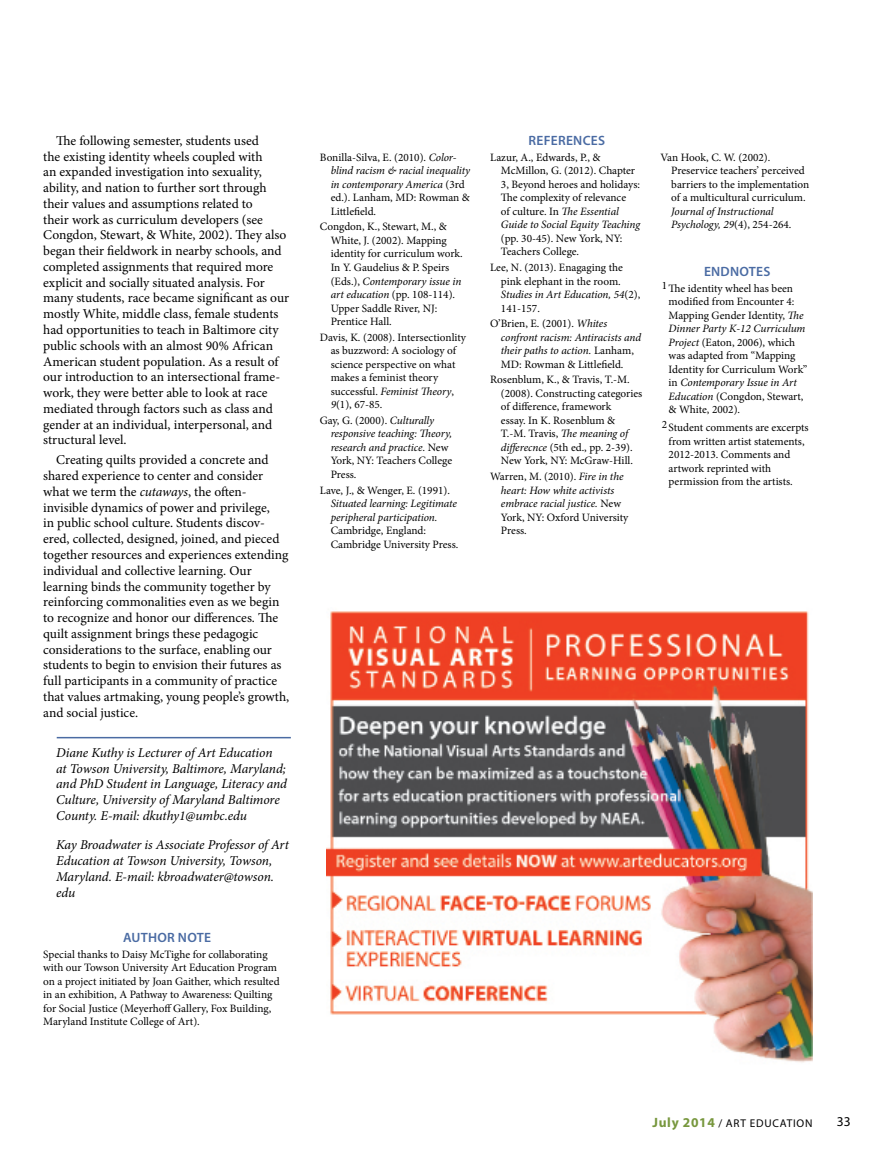
<style>
.page{position:relative;width:878px;height:1175px;background:#fff}
.page>*{position:absolute;margin:0;border:0;box-sizing:border-box;transform-origin:0 0}
.t1{font:13.5px/15.8px "Minion Pro";color:#000}
.t2{font:italic 13.5px/15.8px "Minion Pro";letter-spacing:-.01em;color:#000}
.t3{font:600 13.5px "Myriad Pro";letter-spacing:.02em;color:#4a6ba3}
.t4{font:13.5px "Myriad Pro";color:#000}
.t5{font:11.25px/13.5px "Minion Pro";color:#000}
.t6{font:italic 11.25px/13.5px "Minion Pro";letter-spacing:-.01em;color:#000}
.t7{font:11.25px "Myriad Pro";letter-spacing:.07em;color:#000}
.s1{font-style:italic}
.s2{font-style:normal}
.s3{font-weight:700;font-size:13.5px;color:#77973d}
</style>
<div class="page">
<hr style="left:57px;top:737px;width:234px;height:1px;background:#4a6ba3">
<img style="left:326px;top:611px;width:486px;height:452px">
<p class="t1" style="left:43px;top:133px;width:247px;text-indent:13px">The following semester, students used<br>the existing identity wheels coupled with<br>an expanded investigation into sexuality, ability, and nation to further sort through their values and assumptions related to<br>their work as curriculum developers (see Congdon, Stewart, &amp; White, 2002). They also began their fieldwork in nearby schools, and completed assignments that required more explicit and socially situated analysis. For many students, race became significant as our mostly White, middle class, female students had opportunities to teach in Baltimore city public schools with an almost 90% African American student population. As a result of our introduction to an intersectional frame&shy;work, they were better able to look at race mediated through factors such as class and gender at an individual, interpersonal, and structural level.</p>
<p class="t1" style="left:43px;top:452px;width:248px;text-indent:13px">Creating quilts provided a concrete and shared experience to center and consider what we term the <span class="s1">cutaways</span>, the often&shy;invisible dynamics of power and privilege,<br>in public school culture. Students discov&shy;ered, collected, designed, joined, and pieced together resources and experiences extending individual and collective learning. Our learning binds the community together by reinforcing commonalities even as we begin to recognize and honor our differences. The quilt assignment brings these pedagogic considerations to the surface, enabling our students to begin to envision their futures as full participants in a community of practice that values artmaking, young people’s growth, and social justice.</p>
<p class="t2" style="left:56px;top:744px;width:232px">Diane Kuthy is Lecturer of Art Education<br>at Towson University, Baltimore, Maryland; and PhD Student in Language, Literacy and Culture, University of Maryland Baltimore County. E-mail: dkuthy1@umbc.edu</p>
<p class="t2" style="left:56px;top:837px;width:234px">Kay Broadwater is Associate Professor of Art<br>Education at Towson University, Towson,<br>Maryland. E-mail: kbroadwater@towson. edu</p>
<p class="t3" style="left:123px;top:929px;width:90px">AUTHOR NOTE</p>
<p class="t5" style="left:43px;top:947px;width:238px">Special thanks to Daisy McTighe for collaborating with our Towson University Art Education Program on a project initiated by Joan Gaither, which resulted in an exhibition, A Pathway to Awareness: Quilting for Social Justice (Meyerhoff Gallery, Fox Building, Maryland Institute College of Art).</p>
<p class="t5" style="left:330px;top:150px;width:141px;text-indent:-11px">Bonilla-Silva, E. (2010). <span class="s1">Color&shy;blind racism &amp; racial inequality in contemporary America</span> (3rd ed.). Lanham, MD: Rowman &amp;<br>Littlefield.</p>
<p class="t5" style="left:330px;top:220px;width:133px;text-indent:-11px">Congdon, K., Stewart, M., &amp;<br>White, J. (2002). Mapping identity for curriculum work.<br>In Y. Gaudelius &amp; P. Speirs (Eds.), <span class="s1">Contemporary issue in art education</span> (pp. 108-114).<br>Upper Saddle River, NJ:<br>Prentice Hall.</p>
<p class="t5" style="left:330px;top:330px;width:137px;text-indent:-11px">Davis, K. (2008). Intersectionlity as buzzword: A sociology of science perspective on what makes a feminist theory successful. <span class="s1">Feminist Theory</span>,<br><span class="s1">9</span>(1), 67-85.</p>
<p class="t6" style="left:330px;top:413px;width:123px;text-indent:-11px"><span class="s2">Gay, G. (2000).</span> Culturally responsive teaching: Theory, research and practice. <span class="s2">New<br>York, NY: Teachers College<br>Press.</span></p>
<p class="t5" style="left:320px;top:483px;width:132px">Lave, J., &amp; Wenger, E. (1991).</p>
<p class="t6" style="left:330px;top:497px;width:128px">Situated learning: Legitimate peripheral participation.</p>
<p class="t5" style="left:330px;top:524px;width:129px">Cambridge, England:<br>Cambridge University Press.</p>
<p class="t3" style="left:528px;top:132px;width:78px">REFERENCES</p>
<p class="t5" style="left:501px;top:150px;width:141px;text-indent:-11px">Lazur, A., Edwards, P., &amp;<br>McMillon, G. (2012). Chapter<br>3, Beyond heroes and holidays:<br>The complexity of relevance<br>of culture. In <span class="s1">The Essential<br>Guide to Social Equity Teaching</span></p>
<p class="t5" style="left:501px;top:231px;width:123px">(pp. 30-45). New York, NY:<br>Teachers College.</p>
<p class="t5" style="left:501px;top:261px;width:141px;text-indent:-11px">Lee, N. (2013). Enagaging the pink elephant in the room.<br><span class="s1">Studies in Art Education, 54</span>(2),<br>141-157.</p>
<p class="t6" style="left:501px;top:317px;width:142px;text-indent:-11px"><span class="s2">O’Brien, E. (2001).</span> Whites confront racism: Antiracists and their paths to action. <span class="s2">Lanham,<br>MD: Rowman &amp; Littlefield.</span></p>
<p class="t5" style="left:501px;top:373px;width:143px;text-indent:-11px">Rosenblum, K., &amp; Travis, T.-M. (2008). Constructing categories of difference, framework<br>essay. In K. Rosenblum &amp;<br>T.-M. Travis, <span class="s1">The meaning of differecnce</span> (5th ed., pp. 2-39).<br>New York, NY: McGraw-Hill.</p>
<p class="t6" style="left:501px;top:470px;width:129px;text-indent:-11px"><span class="s2">Warren, M. (2010).</span> Fire in the heart: How white activists embrace racial justice. <span class="s2">New<br>York, NY: Oxford University<br>Press.</span></p>
<p class="t5" style="left:671px;top:150px;width:139px;text-indent:-11px">Van Hook, C. W. (2002).<br>Preservice teachers’ perceived barriers to the implementation of a multicultural curriculum.</p>
<p class="t6" style="left:671px;top:204px;width:122px">Journal of Instructional<br>Psychology, 29<span class="s2">(4), 254-264.</span></p>
<p class="t3" style="left:704px;top:263px;width:68px">ENDNOTES</p>
<p class="t5" style="left:668px;top:281px;width:140px;text-indent:-7px">1The identity wheel has been modified from Encounter 4:<br>Mapping Gender Identity, <span class="s1">The<br>Dinner Party K-12 Curriculum<br>Project</span> (Eaton, 2006), which was adapted from “Mapping<br>Identity for Curriculum Work” in <span class="s1">Contemporary Issue in Art<br>Education</span> (Congdon, Stewart, &amp; White, 2002).</p>
<p class="t5" style="left:668px;top:421px;width:142px;text-indent:-7px">2 Student comments are excerpts from written artist statements,<br>2012-2013. Comments and artwork reprinted with permission from the artists.</p>
<p class="t7" style="left:652px;top:1116px;width:161px"><span class="s3">July 2014</span> / ART EDUCATION</p>
<p class="t4" style="left:836px;top:1113px;width:15px">33</p>
</div>
